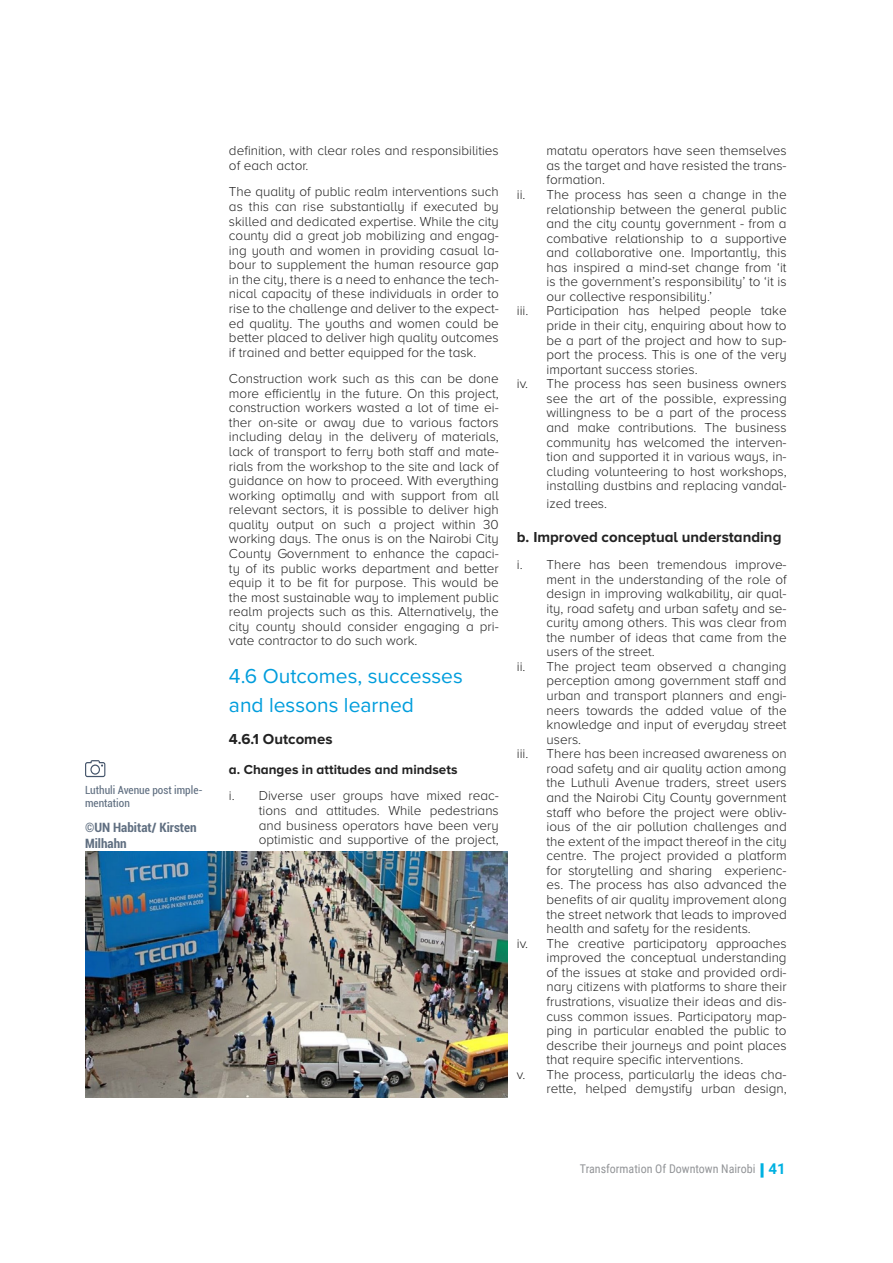
<style>
.page{position:relative;width:893px;height:1263px;background:#fff}
.page>*{position:absolute;margin:0;border:0;box-sizing:border-box;transform-origin:0 0}
.t1{font:21px/29.1px "Proxima Nova";color:#009ddc}
.t2{font:700 15px "Proxima Nova A";color:#222}
.t3{font:300 13.5px/14.5px "Proxima Nova A";color:#222;text-align:justify}
.t4{font:700 13.5px "Proxima Nova A";color:#222}
.t5{font:700 condensed 13.5px/16.2px "Roboto";color:#606f81}
.t6{font:12px "Roboto Condensed";color:#939598}
.t7{font:condensed 11.25px/13.5px "Roboto";color:#606f81}
.s1{font-family:"Roboto";font-weight:700;font-size:15px;color:#00b1e1}
</style>
<div class="page">
<hr style="left:760px;top:1163px;width:3px;height:14px;background:#00b1e1">
<img style="left:85px;top:852px;width:423px;height:245px">
<svg style="left:85px;top:760px;width:20px;height:17px"></svg>
<p class="t7" style="left:85px;top:782px;width:119px">Luthuli Avenue post imple&shy;mentation</p>
<p class="t5" style="left:85px;top:818px;width:113px">©UN Habitat/ Kirsten<br>Milhahn</p>
<p class="t3" style="left:229px;top:143px;width:271px">definition, with clear roles and responsibilities of each actor.</p>
<p class="t3" style="left:229px;top:184px;width:271px">The quality of public realm interventions such as this can rise substantially if executed by skilled and dedicated expertise. While the city county did a great job mobilizing and engag&shy;ing youth and women in providing casual la&shy;bour to supplement the human resource gap in the city, there is a need to enhance the tech&shy;nical capacity of these individuals in order to rise to the challenge and deliver to the expect&shy;ed quality. The youths and women could be better placed to deliver high quality outcomes if trained and better equipped for the task.</p>
<p class="t3" style="left:229px;top:371px;width:271px">Construction work such as this can be done more efficiently in the future. On this project, construction workers wasted a lot of time ei&shy;ther on-site or away due to various factors including delay in the delivery of materials, lack of transport to ferry both staff and mate&shy;rials from the workshop to the site and lack of guidance on how to proceed. With everything working optimally and with support from all relevant sectors, it is possible to deliver high quality output on such a project within 30 working days. The onus is on the Nairobi City County Government to enhance the capaci&shy;ty of its public works department and better equip it to be fit for purpose. This would be the most sustainable way to implement public realm projects such as this. Alternatively, the city county should consider engaging a pri&shy;vate contractor to do such work.</p>
<h1 class="t1" style="left:229px;top:662px;width:235px">4.6 Outcomes, successes and lessons learned</h1>
<p class="t2" style="left:229px;top:730px;width:105px">4.6.1 Outcomes</p>
<p class="t4" style="left:229px;top:762px;width:230px">a. Changes in attitudes and mindsets</p>
<p class="t3" style="left:259px;top:788px;width:242px;text-indent:-30px">i. Diverse user groups have mixed reac&shy;tions and attitudes. While pedestrians and business operators have been very optimistic and supportive of the project,</p>
<p class="t3" style="left:547px;top:143px;width:242px">matatu operators have seen themselves</p>
<p class="t3" style="left:547px;top:158px;width:242px">as the target and have resisted the trans-</p>
<p class="t3" style="left:547px;top:172px;width:60px">formation.</p>
<p class="t3" style="left:517px;top:187px;width:271px">ii. The process has seen a change in the</p>
<p class="t3" style="left:547px;top:202px;width:242px">relationship between the general public</p>
<p class="t3" style="left:547px;top:216px;width:242px">and the city county government - from a</p>
<p class="t3" style="left:547px;top:231px;width:242px">combative relationship to a supportive</p>
<p class="t3" style="left:547px;top:245px;width:242px">and collaborative one. Importantly, this</p>
<p class="t3" style="left:547px;top:260px;width:242px">has inspired a mind-set change from ‘it</p>
<p class="t3" style="left:547px;top:274px;width:242px">is the government’s responsibility’ to ‘it is</p>
<p class="t3" style="left:547px;top:289px;width:167px">our collective responsibility.’</p>
<p class="t3" style="left:517px;top:304px;width:13px">iii.</p>
<p class="t3" style="left:547px;top:304px;width:242px">Participation has helped people take</p>
<p class="t3" style="left:547px;top:318px;width:242px">pride in their city, enquiring about how to</p>
<p class="t3" style="left:547px;top:333px;width:242px">be a part of the project and how to sup-</p>
<p class="t3" style="left:547px;top:347px;width:242px">port the process. This is one of the very</p>
<p class="t3" style="left:547px;top:362px;width:153px">important success stories.</p>
<p class="t3" style="left:517px;top:376px;width:271px">iv. The process has seen business owners</p>
<p class="t3" style="left:547px;top:391px;width:242px">see the art of the possible, expressing</p>
<p class="t3" style="left:547px;top:406px;width:242px">willingness to be a part of the process</p>
<p class="t3" style="left:547px;top:420px;width:242px">and make contributions. The business</p>
<p class="t3" style="left:547px;top:435px;width:242px">community has welcomed the interven-</p>
<p class="t3" style="left:547px;top:449px;width:242px">tion and supported it in various ways, in-</p>
<p class="t3" style="left:547px;top:464px;width:242px">cluding volunteering to host workshops,</p>
<p class="t3" style="left:547px;top:478px;width:242px">installing dustbins and replacing vandal-</p>
<p class="t3" style="left:547px;top:496px;width:62px">ized trees.</p>
<p class="t2" style="left:517px;top:529px;width:266px">b. Improved conceptual understanding</p>
<p class="t3" style="left:517px;top:557px;width:271px">i. There has been tremendous improve-</p>
<p class="t3" style="left:547px;top:572px;width:242px">ment in the understanding of the role of</p>
<p class="t3" style="left:547px;top:586px;width:242px">design in improving walkability, air qual-</p>
<p class="t3" style="left:547px;top:601px;width:242px">ity, road safety and urban safety and se-</p>
<p class="t3" style="left:547px;top:615px;width:242px">curity among others. This was clear from</p>
<p class="t3" style="left:547px;top:630px;width:242px">the number of ideas that came from the</p>
<p class="t3" style="left:547px;top:644px;width:110px">users of the street.</p>
<p class="t3" style="left:517px;top:659px;width:271px">ii. The project team observed a changing</p>
<p class="t3" style="left:547px;top:674px;width:242px">perception among government staff and</p>
<p class="t3" style="left:547px;top:688px;width:242px">urban and transport planners and engi-</p>
<p class="t3" style="left:547px;top:703px;width:242px">neers towards the added value of the</p>
<p class="t3" style="left:547px;top:717px;width:242px">knowledge and input of everyday street</p>
<p class="t3" style="left:547px;top:732px;width:36px">users.</p>
<p class="t3" style="left:517px;top:746px;width:13px">iii.</p>
<p class="t3" style="left:547px;top:746px;width:242px">There has been increased awareness on</p>
<p class="t3" style="left:547px;top:761px;width:242px">road safety and air quality action among</p>
<p class="t3" style="left:547px;top:775px;width:242px">the Luthuli Avenue traders, street users</p>
<p class="t3" style="left:547px;top:790px;width:242px">and the Nairobi City County government</p>
<p class="t3" style="left:547px;top:805px;width:242px">staff who before the project were obliv-</p>
<p class="t3" style="left:547px;top:819px;width:242px">ious of the air pollution challenges and</p>
<p class="t3" style="left:547px;top:834px;width:242px">the extent of the impact thereof in the city</p>
<p class="t3" style="left:547px;top:848px;width:242px">centre. The project provided a platform</p>
<p class="t3" style="left:547px;top:863px;width:242px">for storytelling and sharing experienc-</p>
<p class="t3" style="left:547px;top:877px;width:242px">es. The process has also advanced the</p>
<p class="t3" style="left:547px;top:892px;width:242px">benefits of air quality improvement along</p>
<p class="t3" style="left:547px;top:907px;width:242px">the street network that leads to improved</p>
<p class="t3" style="left:547px;top:921px;width:206px">health and safety for the residents.</p>
<p class="t3" style="left:517px;top:936px;width:271px">iv. The creative participatory approaches</p>
<p class="t3" style="left:547px;top:950px;width:242px">improved the conceptual understanding</p>
<p class="t3" style="left:547px;top:965px;width:242px">of the issues at stake and provided ordi-</p>
<p class="t3" style="left:547px;top:979px;width:242px">nary citizens with platforms to share their</p>
<p class="t3" style="left:547px;top:994px;width:242px">frustrations, visualize their ideas and dis-</p>
<p class="t3" style="left:547px;top:1009px;width:242px">cuss common issues. Participatory map-</p>
<p class="t3" style="left:547px;top:1023px;width:242px">ping in particular enabled the public to</p>
<p class="t3" style="left:547px;top:1038px;width:242px">describe their journeys and point places</p>
<p class="t3" style="left:547px;top:1052px;width:198px">that require specific interventions.</p>
<p class="t3" style="left:517px;top:1067px;width:271px">v. The process, particularly the ideas cha-</p>
<p class="t3" style="left:547px;top:1081px;width:242px">rette, helped demystify urban design,</p>
<p class="t6" style="left:580px;top:1161px;width:207px">Transformation Of Downtown Nairobi <span class="s1">41</span></p>
</div>
